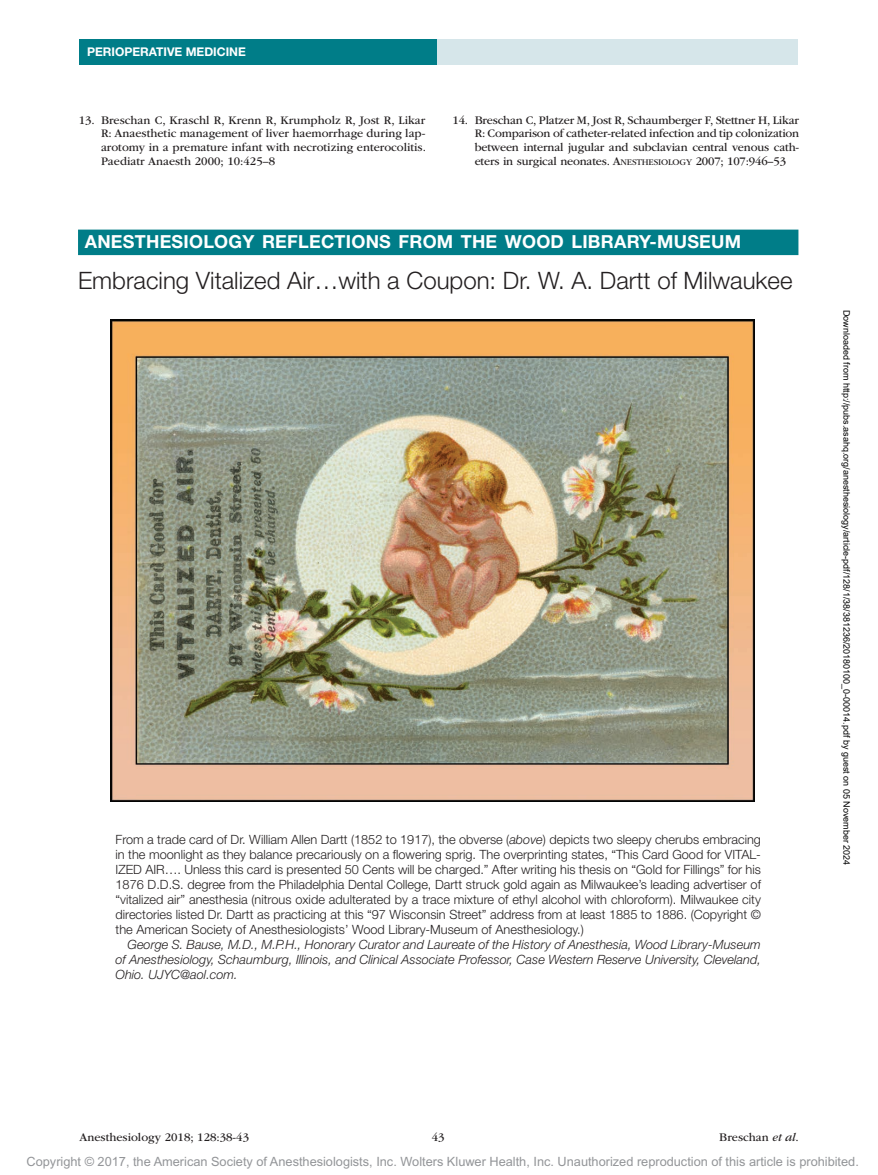
<style>
.page{position:relative;width:878px;height:1175px;background:#fff}
.page>*{position:absolute;margin:0;border:0;box-sizing:border-box;transform-origin:0 0}
.t1{font:300 24px "Helvetica Neue";color:#231f20}
.t2{font:700 18px "Helvetica Neue LT Std";letter-spacing:.015em;color:#fff}
.t3{font:300 12.75px/15px "Helvetica Neue";color:#231f20;text-align:justify}
.t4{font:italic 300 12.75px/15px "Helvetica Neue";color:#231f20;text-align:justify}
.t5{font:12.75px "Arial MT Std";color:#939598}
.t6{font:12px/13.5px "ITC Garamond Std";color:#231f20;text-align:justify}
.t7{font:700 12px "Helvetica Neue LT Std";color:#fff}
.t8{font:9px "Arial";color:#000}
.s1{font-size:9px}
.s2{font-style:italic}
</style>
<div class="page">
<div style="left:432px;top:39px;width:365px;height:26px;background:#d6e6ea"></div>
<div style="left:79px;top:39px;width:357px;height:25px;background:#007d88"></div>
<img style="left:111px;top:319px;width:643px;height:482px">
<div style="left:78px;top:230px;width:720px;height:25px;background:#007d88"></div>
<p class="t7" style="left:87px;top:44px;width:160px">PERIOPERATIVE MEDICINE</p>
<p class="t6" style="left:101px;top:114px;width:326px;text-indent:-22px">13. Breschan C, Kraschl R, Krenn R, Krumpholz R, Jost R, Likar R: Anaesthetic management of liver haemorrhage during lap&shy;arotomy in a premature infant with necrotizing enterocolitis.<br>Paediatr Anaesth 2000; 10:425–8</p>
<p class="t6" style="left:474px;top:114px;width:326px;text-indent:-22px">14. Breschan C, Platzer M, Jost R, Schaumberger F, Stettner H, Likar R: Comparison of catheter-related infection and tip colonization between internal jugular and subclavian central venous cath&shy;eters in surgical neonates. A<span class="s1">NESTHESIOLOGY</span> 2007; 107:946–53</p>
<h2 class="t2" style="left:85px;top:230px;width:657px">ANESTHESIOLOGY REFLECTIONS FROM THE WOOD LIBRARY-MUSEUM</h2>
<h1 class="t1" style="left:78px;top:266px;width:716px">Embracing Vitalized Air…with a Coupon: Dr. W. A. Dartt of Milwaukee</h1>
<p class="t3" style="left:116px;top:832px;width:647px">From a trade card of Dr. William Allen Dartt (1852 to 1917), the obverse (<span class="s2">above</span>) depicts two sleepy cherubs embracing in the moonlight as they balance precariously on a flowering sprig. The overprinting states, “This Card Good for VITAL-IZED AIR…. Unless this card is presented 50 Cents will be charged.” After writing his thesis on “Gold for Fillings” for his 1876 D.D.S. degree from the Philadelphia Dental College, Dartt struck gold again as Milwaukee’s leading advertiser of “vitalized air” anesthesia (nitrous oxide adulterated by a trace mixture of ethyl alcohol with chloroform). Milwaukee city directories listed Dr. Dartt as practicing at this “97 Wisconsin Street” address from at least 1885 to 1886. (Copyright © the American Society of Anesthesiologists’ Wood Library-Museum of Anesthesiology.)</p>
<p class="t4" style="left:116px;top:937px;width:647px;text-indent:12px">George S. Bause, M.D., M.P.H., Honorary Curator and Laureate of the History of Anesthesia, Wood Library-Museum of Anesthesiology, Schaumburg, Illinois, and Clinical Associate Professor, Case Western Reserve University, Cleveland, Ohio. UJYC@aol.com.</p>
<p class="t8" style="left:850px;top:309px;width:557px;rotate:90deg">Downloaded from http://pubs.asahq.org/anesthesiology/article-pdf/128/1/38/381236/20180100_0-00014.pdf by guest on 05 November 2024</p>
<p class="t6" style="left:80px;top:1130px;width:171px">Anesthesiology 2018; 128:38-43</p>
<p class="t6" style="left:432px;top:1130px;width:14px">43</p>
<p class="t6" style="left:719px;top:1130px;width:81px">Breschan <span class="s2">et al</span>.</p>
<p class="t5" style="left:27px;top:1154px;width:833px">Copyright © 2017, the American Society of Anesthesiologists, Inc. Wolters Kluwer Health, Inc. Unauthorized reproduction of this article is prohibited.</p>
</div>
